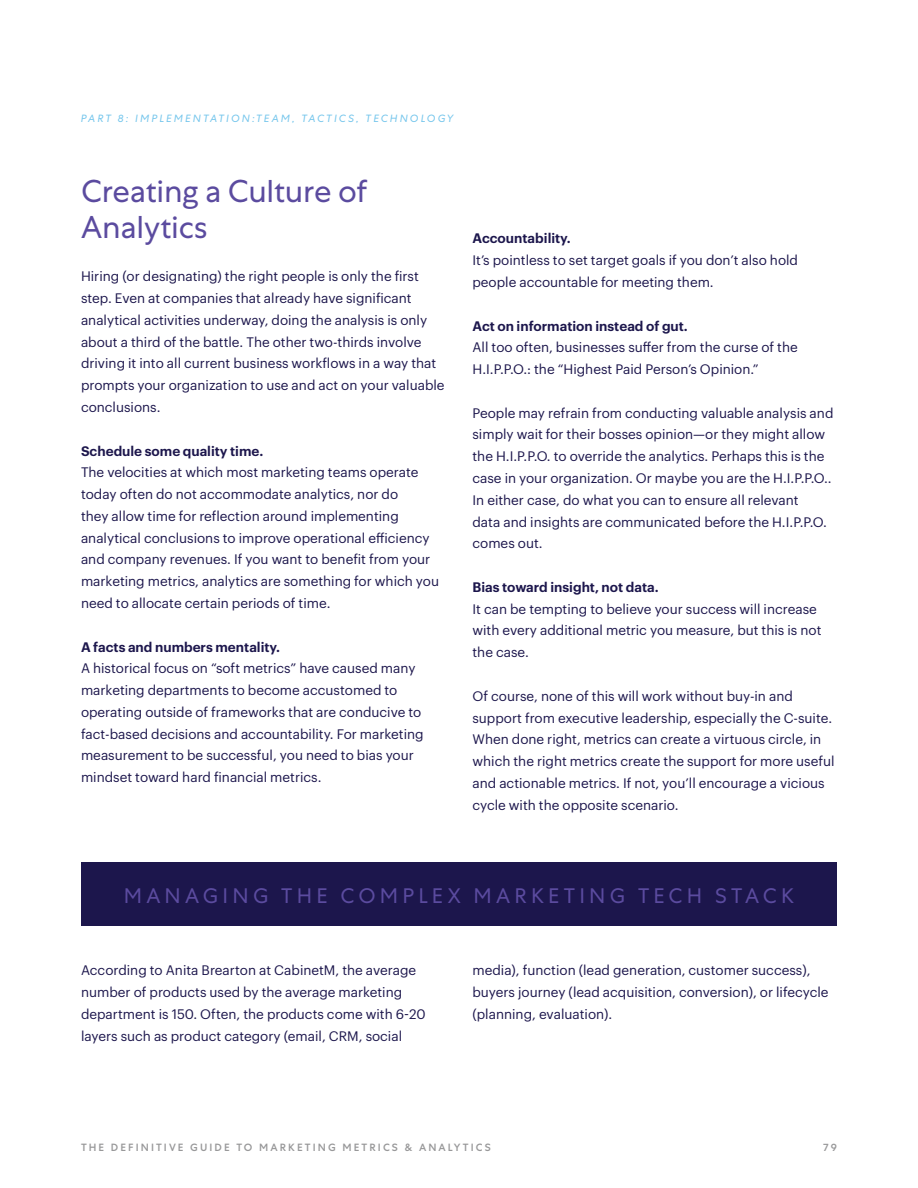
<style>
.page{position:relative;width:918px;height:1188px;background:#fff}
.page>*{position:absolute;margin:0;border:0;box-sizing:border-box;transform-origin:0 0}
.t1{font:31.5px/36px "Centra No 1";letter-spacing:-.01em;color:#5b4b9f}
.t2{font:21px "Centra No 1";letter-spacing:.2em;color:#5b4b9f}
.t3{font:13.5px/21.8px "Graphik";color:#1c164c}
.t4{font:600 13.5px "Graphik";color:#1c164c}
.t5{font:500 10.5px "Centra No 1";letter-spacing:.2em;color:#989899}
.t6{font:italic 10.5px "Centra No 1";letter-spacing:.2em;color:#76c6ec}
</style>
<div class="page">
<div style="left:81px;top:863px;width:756px;height:63px;background:#1c164c"></div>
<p class="t6" style="left:81px;top:112px;width:374px">PART 8: IMPLEMENTATION:TEAM, TACTICS, TECHNOLOGY</p>
<h1 class="t1" style="left:81px;top:173px;width:288px">Creating a Culture of<br>Analytics</h1>
<p class="t3" style="left:81px;top:264px;width:365px">Hiring (or designating) the right people is only the first step. Even at companies that already have significant analytical activities underway, doing the analysis is only about a third of the battle. The other two-thirds involve driving it into all current business workflows in a way that prompts your organization to use and act on your valuable conclusions.</p>
<p class="t4" style="left:81px;top:440px;width:184px">Schedule some quality time.</p>
<p class="t3" style="left:81px;top:460px;width:360px">The velocities at which most marketing teams operate today often do not accommodate analytics, nor do<br>they allow time for reflection around implementing analytical conclusions to improve operational efficiency and company revenues. If you want to benefit from your marketing metrics, analytics are something for which you need to allocate certain periods of time.</p>
<p class="t4" style="left:81px;top:636px;width:201px">A facts and numbers mentality.</p>
<p class="t3" style="left:81px;top:656px;width:344px">A historical focus on “soft metrics” have caused many marketing departments to become accustomed to operating outside of frameworks that are conducive to fact-based decisions and accountability. For marketing measurement to be successful, you need to bias your mindset toward hard financial metrics.</p>
<p class="t4" style="left:472px;top:228px;width:100px">Accountability.</p>
<p class="t3" style="left:472px;top:248px;width:327px">It’s pointless to set target goals if you don’t also hold people accountable for meeting them.</p>
<p class="t4" style="left:472px;top:315px;width:217px">Act on information instead of gut.</p>
<p class="t3" style="left:472px;top:335px;width:327px">All too often, businesses suffer from the curse of the<br>H.I.P.P.O.: the “Highest Paid Person’s Opinion.”</p>
<p class="t3" style="left:472px;top:401px;width:362px">People may refrain from conducting valuable analysis and simply wait for their bosses opinion—or they might allow the H.I.P.P.O. to override the analytics. Perhaps this is the case in your organization. Or maybe you are the H.I.P.P.O..<br>In either case, do what you can to ensure all relevant<br>data and insights are communicated before the H.I.P.P.O. comes out.</p>
<p class="t4" style="left:472px;top:577px;width:188px">Bias toward insight, not data.</p>
<p class="t3" style="left:472px;top:597px;width:350px">It can be tempting to believe your success will increase with every additional metric you measure, but this is not the case.</p>
<p class="t3" style="left:472px;top:684px;width:364px">Of course, none of this will work without buy-in and support from executive leadership, especially the C-suite.<br>When done right, metrics can create a virtuous circle, in which the right metrics create the support for more useful and actionable metrics. If not, you’ll encourage a vicious cycle with the opposite scenario.</p>
<h2 class="t2" style="left:124px;top:883px;width:672px">MANAGING THE COMPLEX MARKETING TECH STACK</h2>
<p class="t3" style="left:81px;top:958px;width:346px">According to Anita Brearton at CabinetM, the average number of products used by the average marketing department is 150. Often, the products come with 6-20 layers such as product category (email, CRM, social</p>
<p class="t3" style="left:472px;top:958px;width:357px">media), function (lead generation, customer success), buyers journey (lead acquisition, conversion), or lifecycle (planning, evaluation).</p>
<p class="t5" style="left:81px;top:1141px;width:411px">THE DEFINITIVE GUIDE TO MARKETING METRICS &amp; ANALYTICS</p>
<p class="t5" style="left:823px;top:1141px;width:15px">79</p>
</div>
